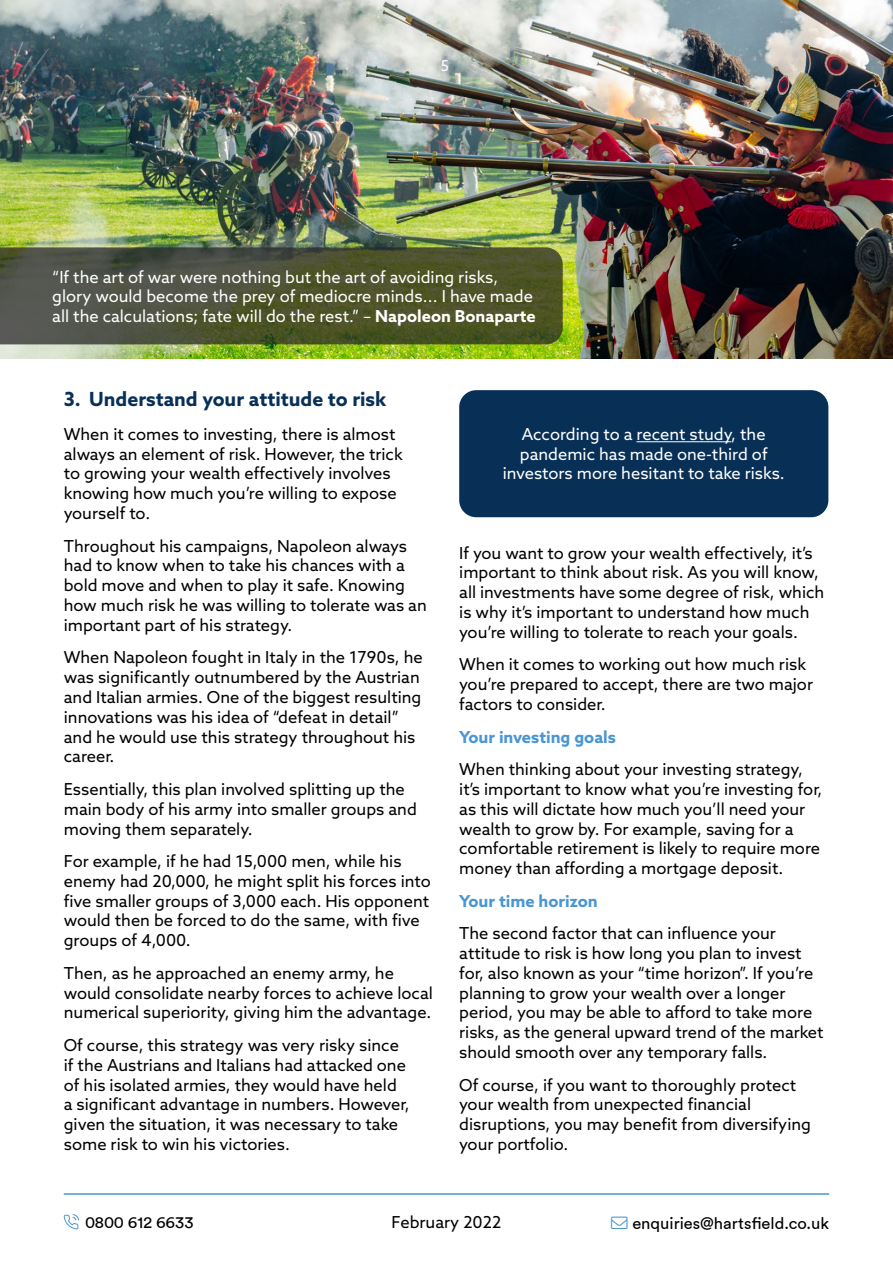
<style>
.page{position:relative;width:893px;height:1263px;background:#fff}
.page>*{position:absolute;margin:0;border:0;box-sizing:border-box;transform-origin:0 0}
.t1{font:700 19.5px "Azo Sans";color:#083057}
.t2{font:16.5px/19.8px "Azo Sans";color:#000}
.t3{font:16.5px/19.8px "Azo Sans";color:#fff;text-align:center}
.t4{font:16.5px "Circular Std";color:#000}
.t5{font:700 16.5px "Azo Sans";color:#4a96d2}
.t6{font:15px "Azo Sans";color:#fff}
.s1{font-weight:700}
.s2{color:#4a96d2}
</style>
<div class="page">
<img style="left:0;top:0;width:893px;height:358px">
<hr style="left:64px;top:1193px;width:765px;height:2px;background:#4a96d2">
<div style="left:459px;top:390px;width:369px;height:127px;background:#083057;border-radius:17px"></div>
<svg style="left:0;top:247px;width:563px;height:97px;background:#4d5335"></svg>
<hr style="left:636px;top:441px;width:95px;height:1px;background:#fff">
<svg style="left:64px;top:1214px;width:15px;height:15px"></svg>
<p class="t6" style="left:441px;top:56px;width:10px">5</p>
<p class="t3" style="left:52px;top:267px;width:485px;text-align:left">“If the art of war were nothing but the art of avoiding risks, glory would become the prey of mediocre minds... I have made all the calculations; fate will do the rest.” – <span class="s1">Napoleon Bonaparte</span></p>
<p class="t1" style="left:64px;top:386px;width:324px">3. Understand your attitude to risk</p>
<p class="t2" style="left:64px;top:424px;width:340px">When it comes to investing, there is almost always an element of risk. However, the trick to growing your wealth effectively involves knowing how much you’re willing to expose yourself to.</p>
<p class="t2" style="left:64px;top:535px;width:364px">Throughout his campaigns, Napoleon always had to know when to take his chances with a bold move and when to play it safe. Knowing how much risk he was willing to tolerate was an important part of his strategy.</p>
<p class="t2" style="left:64px;top:647px;width:360px">When Napoleon fought in Italy in the 1790s, he was significantly outnumbered by the Austrian and Italian armies. One of the biggest resulting innovations was his idea of “defeat in detail” and he would use this strategy throughout his career.</p>
<p class="t2" style="left:64px;top:779px;width:354px">Essentially, this plan involved splitting up the main body of his army into smaller groups and moving them separately.</p>
<p class="t2" style="left:64px;top:851px;width:368px">For example, if he had 15,000 men, while his enemy had 20,000, he might split his forces into five smaller groups of 3,000 each. His opponent would then be forced to do the same, with five groups of 4,000.</p>
<p class="t2" style="left:64px;top:963px;width:371px">Then, as he approached an enemy army, he would consolidate nearby forces to achieve local numerical superiority, giving him the advantage.</p>
<p class="t2" style="left:64px;top:1035px;width:347px">Of course, this strategy was very risky since if the Austrians and Italians had attacked one of his isolated armies, they would have held a significant advantage in numbers. However, given the situation, it was necessary to take some risk to win his victories.</p>
<p class="t3" style="left:503px;top:424px;width:284px">According to a recent study, the pandemic has made one-third of investors more hesitant to take risks.</p>
<p class="t2" style="left:459px;top:543px;width:367px">If you want to grow your wealth effectively, it’s important to think about risk. As you will know, all investments have some degree of risk, which is why it’s important to understand how much you’re willing to tolerate to reach your goals.</p>
<p class="t2" style="left:459px;top:654px;width:355px">When it comes to working out how much risk you’re prepared to accept, there are two major factors to consider.</p>
<p class="t5" style="left:459px;top:726px;width:158px">Your investing goals</p>
<p class="t2" style="left:459px;top:759px;width:365px">When thinking about your investing strategy, it’s important to know what you’re investing for, as this will dictate how much you’ll need your wealth to grow by. For example, saving for a comfortable retirement is likely to require more money than affording a mortgage deposit.</p>
<p class="t5" style="left:459px;top:890px;width:140px">Your time horizon</p>
<p class="t2" style="left:459px;top:923px;width:366px">The second factor that can influence your attitude to risk is how long you plan to invest for, also known as your “time horizon”. If you’re planning to grow your wealth over a longer period, you may be able to afford to take more risks, as the general upward trend of the market should smooth over any temporary falls.</p>
<p class="t2" style="left:459px;top:1074px;width:353px">Of course, if you want to thoroughly protect your wealth from unexpected financial disruptions, you may benefit from diversifying your portfolio.</p>
<p class="t2" style="left:392px;top:1212px;width:111px">February 2022</p>
<p class="t4" style="left:85px;top:1214px;width:110px">0800 612 6633</p>
<p class="t4" style="left:611px;top:1215px;width:219px"><span class="s2">→</span> enquiries@hartsfield.co.uk</p>
</div>
